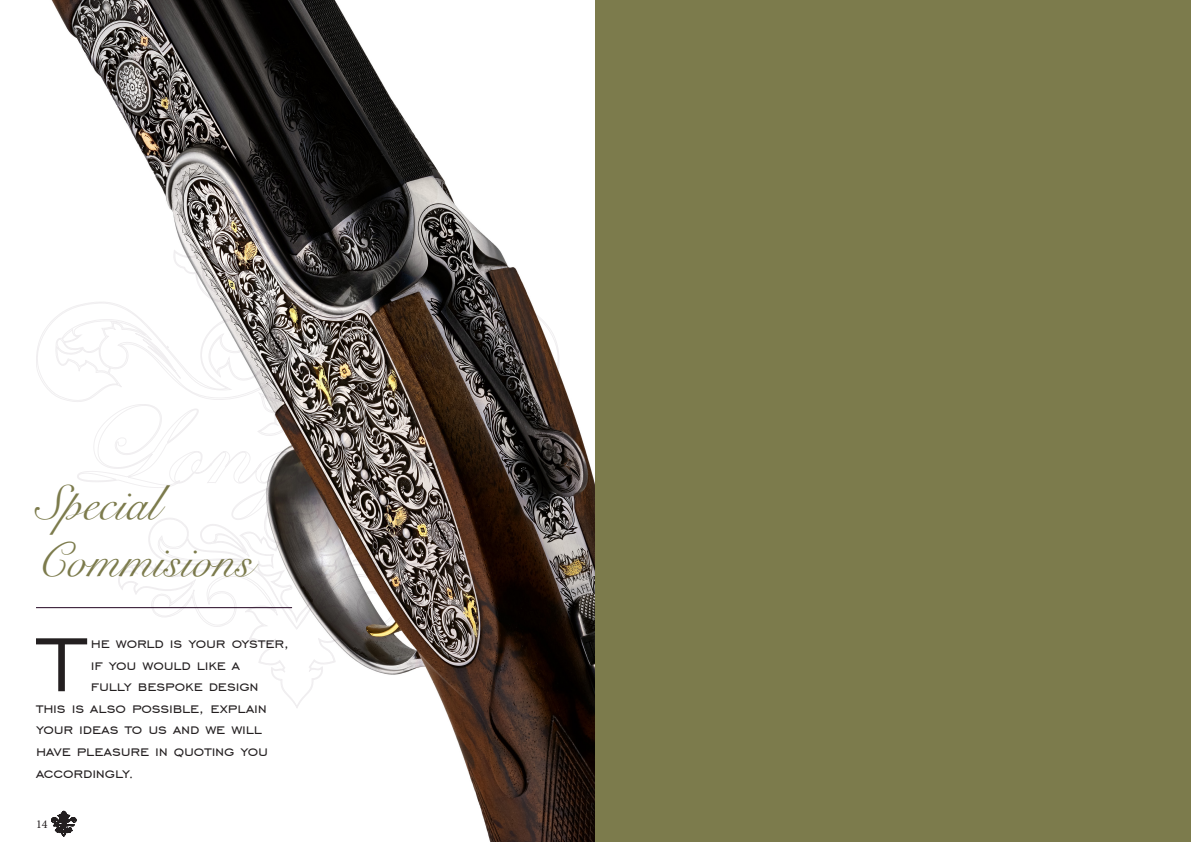
<style>
.page{position:relative;width:1191px;height:842px;background:#fff}
.page>*{position:absolute;margin:0;border:0;box-sizing:border-box;transform-origin:0 0}
.t1{font:98.1px "Engravers Gothic BT";color:#231f20}
.t2{font:48px/57.6px "Snell Roundhand";letter-spacing:.01em;color:#7c7b4c}
.t3{font:18px "Engravers Gothic BT";letter-spacing:-.01em;color:#231f20}
.t4{font:12px "Minion Pro";color:#231f20}
</style>
<div class="page">
<img style="left:51px;top:0;width:544px;height:842px">
<svg style="left:36px;top:155px;width:524px;height:554px"></svg>
<div style="left:595px;top:0;width:596px;height:842px;background:#7c7b4c"></div>
<p class="t2" style="left:36px;top:473px;width:218px">Special<br>Commisions</p>
<p class="t1" style="left:41px;top:610px;width:42px">T</p>
<p class="t3" style="left:91px;top:633px;width:200px">he world is your oyster,</p>
<p class="t3" style="left:91px;top:655px;width:151px">if you would like a</p>
<p class="t3" style="left:91px;top:676px;width:169px">fully bespoke design</p>
<p class="t3" style="left:36px;top:698px;width:232px">this is also possible, explain</p>
<p class="t3" style="left:36px;top:719px;width:227px">your ideas to us and we will</p>
<p class="t3" style="left:36px;top:741px;width:234px">have pleasure in quoting you</p>
<p class="t3" style="left:36px;top:763px;width:100px">accordingly.</p>
<p class="t4" style="left:36px;top:816px;width:13px">14</p>
</div>
